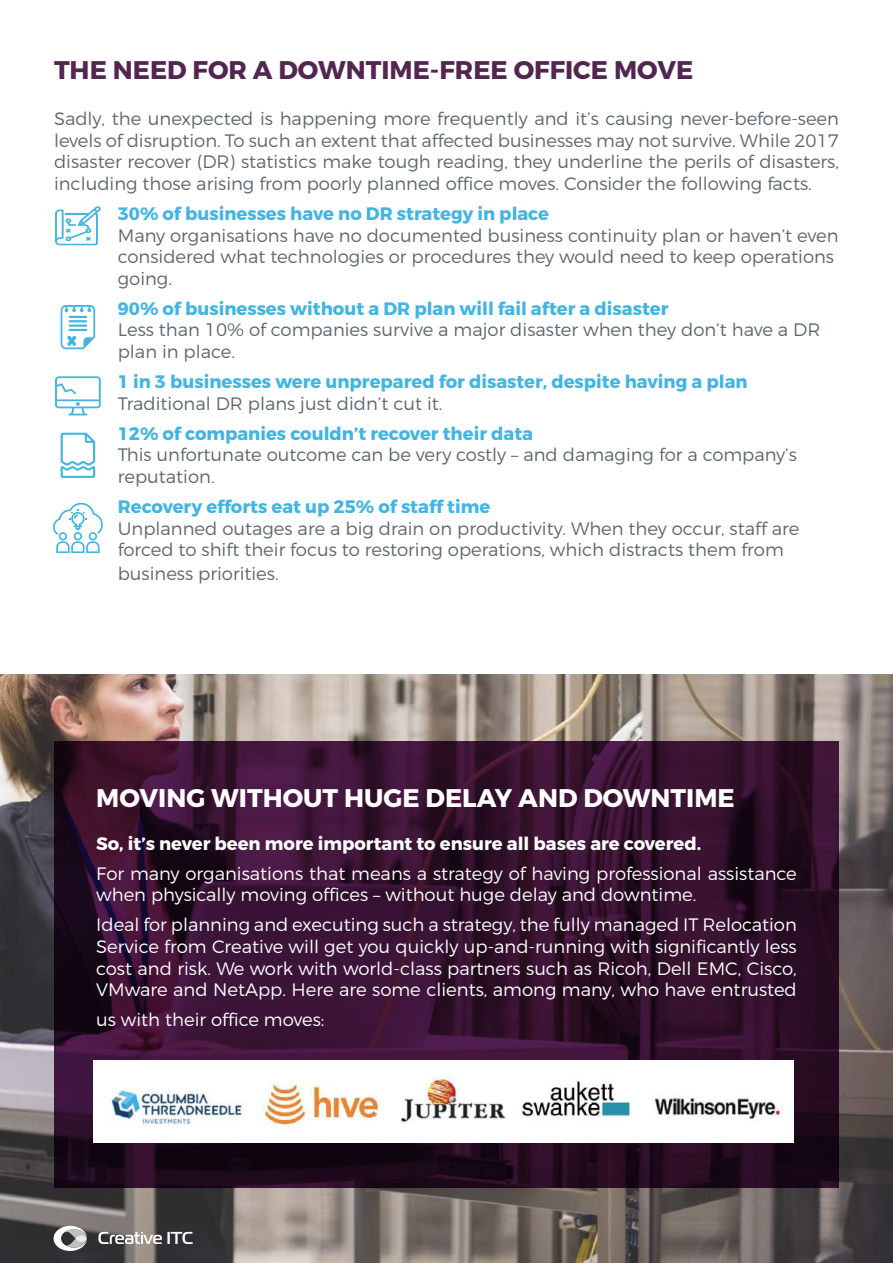
<style>
.page{position:relative;width:893px;height:1263px;background:#fff}
.page>*{position:absolute;margin:0;border:0;box-sizing:border-box;transform-origin:0 0}
.t1{font:700 25.5px "Montserrat";color:#522651}
.t2{font:700 25.5px "Montserrat";color:#fff}
.t3{font:300 18px/21.6px "Montserrat";color:#5b676f}
.t4{font:300 18px/21.6px "Montserrat";color:#fff}
.t5{font:700 18px "Montserrat";color:#42b5e3}
.t6{font:700 18px "Montserrat";color:#fff}
</style>
<div class="page">
<img style="left:0;top:674px;width:893px;height:589px">
<svg style="left:54px;top:741px;width:785px;height:446px;background:#32102c"></svg>
<svg style="left:54px;top:1226px;width:33px;height:25px"></svg>
<svg style="left:98px;top:1232px;width:95px;height:12px"></svg>
<div style="left:94px;top:1060px;width:700px;height:83px;background:#fff"></div>
<img style="left:110px;top:1089px;width:133px;height:37px">
<img style="left:262px;top:1083px;width:119px;height:46px">
<img style="left:401px;top:1077px;width:105px;height:46px">
<img style="left:521px;top:1081px;width:110px;height:37px">
<img style="left:654px;top:1097px;width:129px;height:22px">
<svg style="left:55px;top:206px;width:46px;height:39px"></svg>
<svg style="left:61px;top:305px;width:34px;height:44px"></svg>
<svg style="left:53px;top:502px;width:50px;height:51px"></svg>
<svg style="left:61px;top:433px;width:34px;height:45px"></svg>
<svg style="left:55px;top:376px;width:46px;height:39px"></svg>
<h1 class="t1" style="left:54px;top:54px;width:641px">THE NEED FOR A DOWNTIME-FREE OFFICE MOVE</h1>
<p class="t3" style="left:54px;top:107px;width:786px;text-align:justify">Sadly, the unexpected is happening more frequently and it’s causing never-before-seen levels of disruption. To such an extent that affected businesses may not survive. While 2017 disaster recover (DR) statistics make tough reading, they underline the perils of disasters, including those arising from poorly planned office moves. Consider the following facts.</p>
<p class="t5" style="left:118px;top:202px;width:433px">30% of businesses have no DR strategy in place</p>
<p class="t3" style="left:118px;top:224px;width:722px">Many organisations have no documented business continuity plan or haven’t even considered what technologies or procedures they would need to keep operations going.</p>
<p class="t5" style="left:118px;top:297px;width:552px">90% of businesses without a DR plan will fail after a disaster</p>
<p class="t3" style="left:118px;top:319px;width:704px">Less than 10% of companies survive a major disaster when they don’t have a DR plan in place.</p>
<p class="t5" style="left:118px;top:371px;width:631px">1 in 3 businesses were unprepared for disaster, despite having a plan</p>
<p class="t3" style="left:118px;top:392px;width:326px">Traditional DR plans just didn’t cut it.</p>
<p class="t5" style="left:118px;top:422px;width:417px">12% of companies couldn’t recover their data</p>
<p class="t3" style="left:118px;top:444px;width:681px">This unfortunate outcome can be very costly – and damaging for a company’s reputation.</p>
<p class="t5" style="left:118px;top:496px;width:374px">Recovery efforts eat up 25% of staff time</p>
<p class="t3" style="left:118px;top:517px;width:683px">Unplanned outages are a big drain on productivity. When they occur, staff are forced to shift their focus to restoring operations, which distracts them from</p>
<p class="t3" style="left:118px;top:562px;width:162px">business priorities.</p>
<h1 class="t2" style="left:96px;top:782px;width:640px">MOVING WITHOUT HUGE DELAY AND DOWNTIME</h1>
<p class="t6" style="left:96px;top:832px;width:606px">So, it’s never been more important to ensure all bases are covered.</p>
<p class="t4" style="left:96px;top:862px;width:702px">For many organisations that means a strategy of having professional assistance when physically moving offices – without huge delay and downtime.</p>
<p class="t4" style="left:96px;top:914px;width:702px;text-align:justify">Ideal for planning and executing such a strategy, the fully managed IT Relocation Service from Creative will get you quickly up-and-running with significantly less cost and risk. We work with world-class partners such as Ricoh, Dell EMC, Cisco, VMware and NetApp. Here are some clients, among many, who have entrusted</p>
<p class="t4" style="left:96px;top:1009px;width:230px">us with their office moves:</p>
</div>
